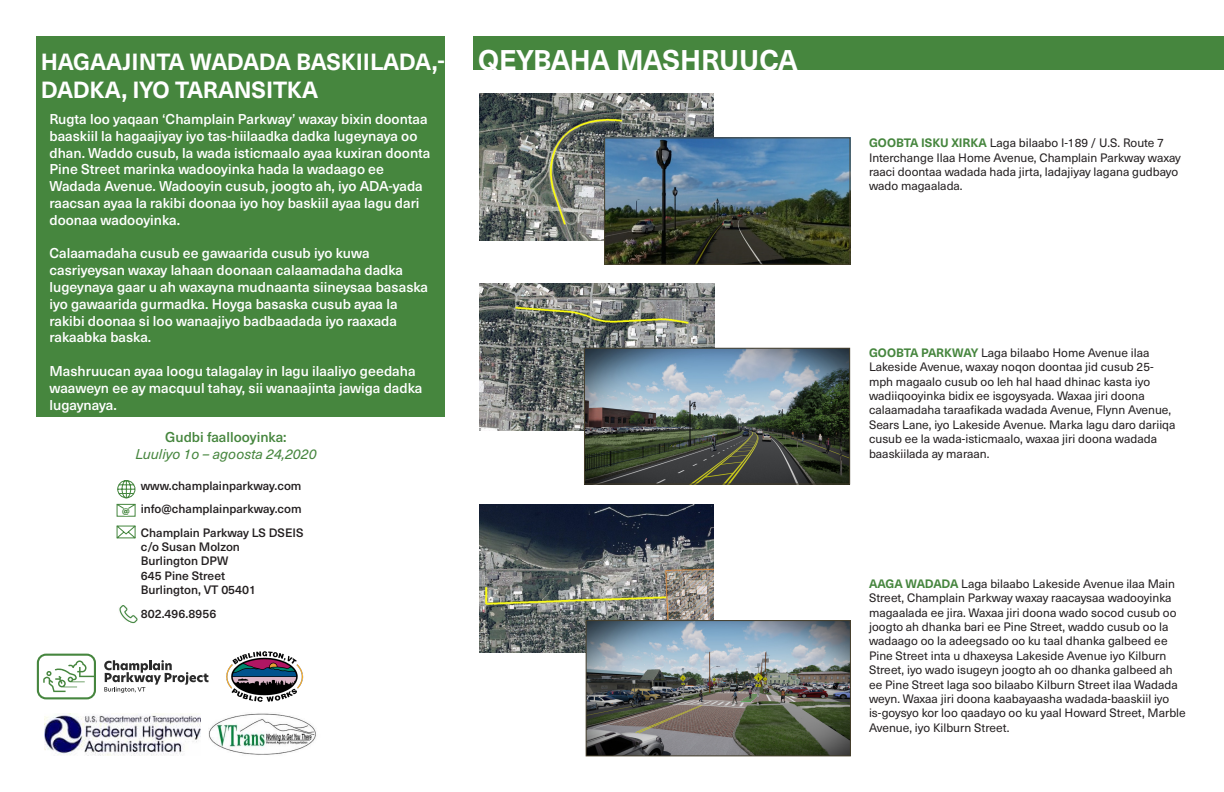
<style>
.page{position:relative;width:1224px;height:792px;background:#fff}
.page>*{position:absolute;margin:0;border:0;box-sizing:border-box;transform-origin:0 0}
.t1{font:700 28px "Neue Haas Unica W1 G";letter-spacing:-.02em;color:#fff}
.t2{font:700 23px "Neue Haas Unica W1 G";letter-spacing:-.015em;color:#fff}
.t3{font:500 14px/16.8px "Neue Haas Unica W1 G";color:#fff}
.t4{font:italic 14px "Neue Haas Unica W1 G";color:#46863e}
.t5{font:500 14px "Neue Haas Unica W1 G";color:#46863e}
.t6{font:12px/14.4px "Neue Haas Unica W1 G";color:#231f20}
.t7{font:500 12px "Neue Haas Unica W1 G";color:#231f20}
.t8{font:800 8px "Neue Haas Unica W1 G";color:#44863e;scale:1.09 1}
.s1{font-weight:700;color:#46863e}
</style>
<div class="page">
<img style="left:479px;top:93px;width:235px;height:147px">
<img style="left:119px;top:606px;width:18px;height:18px">
<div style="left:118px;top:622px;width:12px;height:5px;background:#fff"></div>
<svg style="left:116px;top:480px;width:20px;height:37px"></svg>
<div style="left:122px;top:508px;width:8px;height:8px;background:#fff;border-radius:50%"></div>
<svg style="left:116px;top:525px;width:20px;height:14px"></svg>
<svg style="left:37px;top:654px;width:59px;height:45px"></svg>
<svg style="left:104px;top:660px;width:105px;height:33px"></svg>
<img style="left:226px;top:651px;width:78px;height:51px">
<img style="left:44px;top:714px;width:157px;height:41px">
<img style="left:208px;top:713px;width:108px;height:42px">
<div style="left:474px;top:36px;width:750px;height:34px;background:#46863e"></div>
<img style="left:479px;top:283px;width:236px;height:148px">
<img style="left:586px;top:350px;width:262px;height:133px">
<div style="left:584px;top:348px;width:266px;height:137px;border:1px solid #463f2c"></div>
<img style="left:479px;top:505px;width:235px;height:148px">
<img style="left:588px;top:622px;width:261px;height:132px">
<div style="left:586px;top:620px;width:265px;height:136px;border:1px solid #463f2c"></div>
<div style="left:36px;top:36px;width:409px;height:380px;background:#46863e"></div>
<img style="left:606px;top:140px;width:242px;height:122px">
<div style="left:604px;top:138px;width:246px;height:126px;border:1px solid #463f2c"></div>
<p class="t2" style="left:41px;top:45px;width:406px">HAGAAJINTA WADADA BASKIILADA,-</p>
<p class="t1" style="left:478px;top:39px;width:321px">QEYBAHA MASHRUUCA</p>
<p class="t2" style="left:41px;top:72px;width:279px">DADKA, IYO TARANSITKA</p>
<p class="t3" style="left:49px;top:110px;width:382px">Rugta loo yaqaan ‘Champlain Parkway’ waxay bixin doontaa baaskiil la hagaajiyay iyo tas-hiilaadka dadka lugeynaya oo dhan. Waddo cusub, la wada isticmaalo ayaa kuxiran doonta Pine Street marinka wadooyinka hada la wadaago ee Wadada Avenue. Wadooyin cusub, joogto ah, iyo ADA-yada raacsan ayaa la rakibi doonaa iyo hoy baskiil ayaa lagu dari doonaa wadooyinka.</p>
<p class="t3" style="left:49px;top:244px;width:380px">Calaamadaha cusub ee gawaarida cusub iyo kuwa casriyeysan waxay lahaan doonaan calaamadaha dadka lugeynaya gaar u ah waxayna mudnaanta siineysaa basaska iyo gawaarida gurmadka. Hoyga basaska cusub ayaa la rakibi doonaa si loo wanaajiyo badbaadada iyo raaxada rakaabka baska.</p>
<p class="t3" style="left:49px;top:362px;width:374px">Mashruucan ayaa loogu talagalay in lagu ilaaliyo geedaha waaweyn ee ay macquul tahay, sii wanaajinta jawiga dadka lugaynaya.</p>
<p class="t5" style="left:165px;top:426px;width:123px">Gudbi faallooyinka:</p>
<p class="t4" style="left:135px;top:443px;width:183px">Luuliyo 1o – agoosta 24,2020</p>
<p class="t7" style="left:141px;top:477px;width:162px">www.champlainparkway.com</p>
<p class="t7" style="left:141px;top:500px;width:162px">info@champlainparkway.com</p>
<p class="t7" style="left:141px;top:523px;width:164px">Champlain Parkway LS DSEIS</p>
<p class="t7" style="left:141px;top:538px;width:101px">c/o Susan Molzon</p>
<p class="t7" style="left:141px;top:552px;width:89px">Burlington DPW</p>
<p class="t7" style="left:141px;top:567px;width:86px">645 Pine Street</p>
<p class="t7" style="left:141px;top:581px;width:117px">Burlington, VT 05401</p>
<p class="t7" style="left:141px;top:604px;width:77px">802.496.8956</p>
<p class="t8" style="left:122px;top:505px;width:8px">@</p>
<p class="t6" style="left:869px;top:135px;width:313px"><span class="s1">GOOBTA ISKU XIRKA</span> Laga bilaabo I-189 / U.S. Route 7<br>Interchange Ilaa Home Avenue, Champlain Parkway waxay raaci doontaa wadada hada jirta, ladajiyay lagana gudbayo wado magaalada.</p>
<p class="t6" style="left:869px;top:345px;width:308px"><span class="s1">GOOBTA PARKWAY</span> Laga bilaabo Home Avenue ilaa Lakeside Avenue, waxay noqon doontaa jid cusub 25- mph magaalo cusub oo leh hal haad dhinac kasta iyo wadiiqooyinka bidix ee isgoysyada. Waxaa jiri doona calaamadaha taraafikada wadada Avenue, Flynn Avenue, Sears Lane, iyo Lakeside Avenue. Marka lagu daro dariiqa cusub ee la wada-isticmaalo, waxaa jiri doona wadada baaskiilada ay maraan.</p>
<p class="t6" style="left:869px;top:576px;width:318px"><span class="s1">AAGA WADADA</span> Laga bilaabo Lakeside Avenue ilaa Main Street, Champlain Parkway waxay raacaysaa wadooyinka magaalada ee jira. Waxaa jiri doona wado socod cusub oo joogto ah dhanka bari ee Pine Street, waddo cusub oo la wadaago oo la adeegsado oo ku taal dhanka galbeed ee Pine Street inta u dhaxeysa Lakeside Avenue iyo Kilburn Street, iyo wado isugeyn joogto ah oo dhanka galbeed ah ee Pine Street laga soo bilaabo Kilburn Street ilaa Wadada weyn. Waxaa jiri doona kaabayaasha wadada-baaskiil iyo is-goysyo kor loo qaadayo oo ku yaal Howard Street, Marble Avenue, iyo Kilburn Street.</p>
</div>
